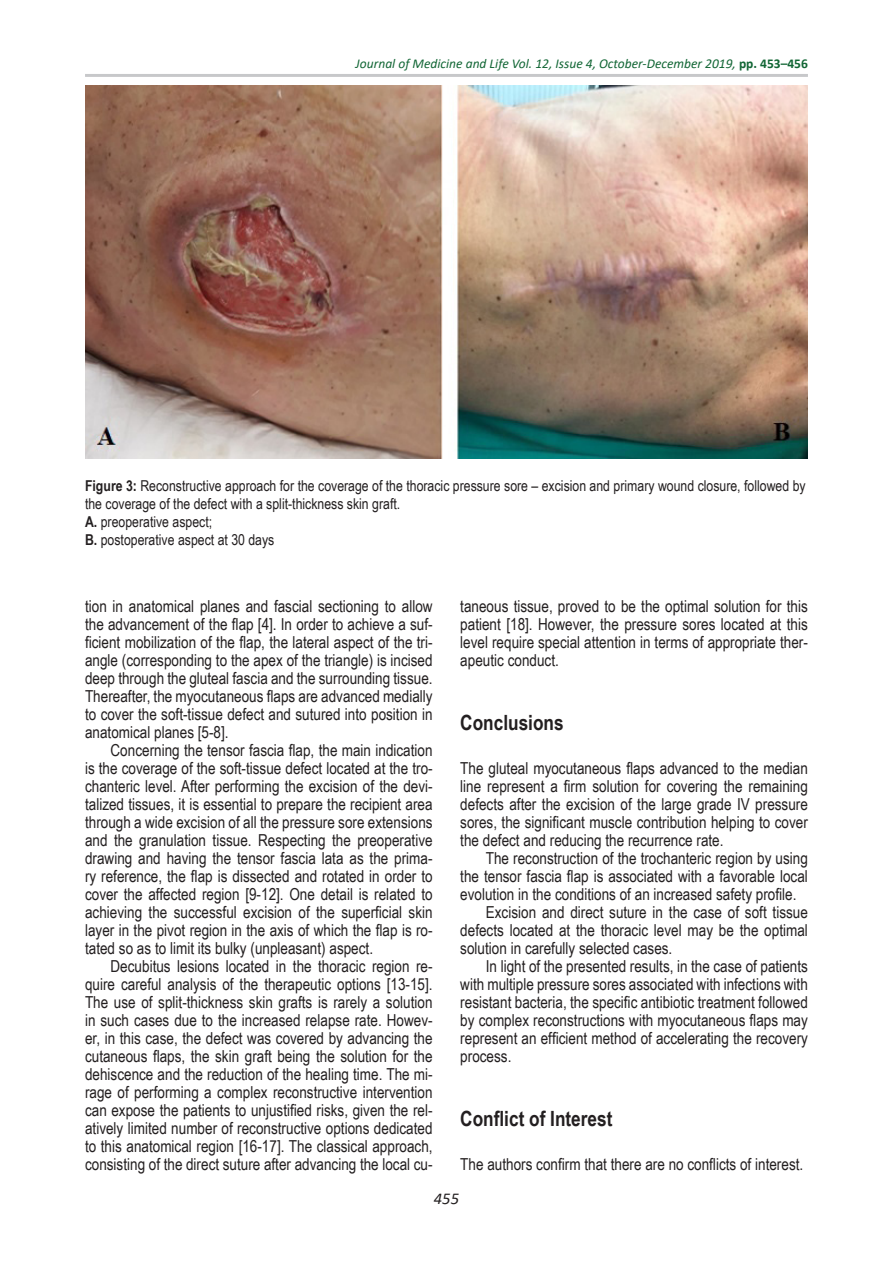
<style>
.page{position:relative;width:893px;height:1263px;background:#fff}
.page>*{position:absolute;margin:0;border:0;box-sizing:border-box;transform-origin:0 0}
.title_2{font:700 21px "Arial Narrow";color:#231f20}
.text{font:16.5px/18px "Arial Narrow";color:#231f20;text-align:justify}
.t1{font:italic 16.5px "Calibri";color:#231f20}
.figure_legend{font:15px/18px "Arial Narrow";color:#231f20}
.t2{font:italic 13.5px "Calibri";color:#126635}
.s1{font-weight:700;font-style:normal}
.s2{font-weight:700}
</style>
<div class="page">
<hr style="left:85px;top:74px;width:723px;height:3px;background:#c7c8ca">
<img style="left:85px;top:85px;width:723px;height:373px">
<p class="t2" style="left:356px;top:54px;width:454px">Journal of Medicine and Life Vol. 12, Issue 4, October-December 2019, <span class="s1">pp. 453–456</span></p>
<p class="figure_legend" style="left:85px;top:477px;width:722px"><span class="s2">Figure 3:</span> Reconstructive approach for the coverage of the thoracic pressure sore – excision and primary wound closure, followed by the coverage of the defect with a split-thickness skin graft.</p>
<p class="figure_legend" style="left:85px;top:513px;width:191px"><span class="s2">A.</span> preoperative aspect;<br><span class="s2">B.</span> postoperative aspect at 30 days</p>
<p class="text" style="left:85px;top:597px;width:349px">tion in anatomical planes and fascial sectioning to allow the advancement of the flap [4]. In order to achieve a suf&shy;ficient mobilization of the flap, the lateral aspect of the tri&shy;angle (corresponding to the apex of the triangle) is incised deep through the gluteal fascia and the surrounding tissue.<br>Thereafter, the myocutaneous flaps are advanced medially to cover the soft-tissue defect and sutured into position in anatomical planes [5-8].</p>
<p class="text" style="left:85px;top:741px;width:349px;text-indent:26px">Concerning the tensor fascia flap, the main indication is the coverage of the soft-tissue defect located at the tro&shy;chanteric level. After performing the excision of the devi&shy;talized tissues, it is essential to prepare the recipient area through a wide excision of all the pressure sore extensions and the granulation tissue. Respecting the preoperative drawing and having the tensor fascia lata as the prima&shy;ry reference, the flap is dissected and rotated in order to cover the affected region [9-12]. One detail is related to achieving the successful excision of the superficial skin layer in the pivot region in the axis of which the flap is ro&shy;tated so as to limit its bulky (unpleasant) aspect.</p>
<p class="text" style="left:85px;top:957px;width:349px;text-indent:26px">Decubitus lesions located in the thoracic region re&shy;quire careful analysis of the therapeutic options [13-15].<br>The use of split-thickness skin grafts is rarely a solution in such cases due to the increased relapse rate. Howev&shy;er, in this case, the defect was covered by advancing the cutaneous flaps, the skin graft being the solution for the dehiscence and the reduction of the healing time. The mi&shy;rage of performing a complex reconstructive intervention can expose the patients to unjustified risks, given the rel&shy;atively limited number of reconstructive options dedicated to this anatomical region [16-17]. The classical approach, consisting of the direct suture after advancing the local cu-</p>
<p class="text" style="left:460px;top:597px;width:349px">taneous tissue, proved to be the optimal solution for this patient [18]. However, the pressure sores located at this level require special attention in terms of appropriate ther&shy;apeutic conduct.</p>
<p class="title_2" style="left:460px;top:706px;width:105px">Conclusions</p>
<p class="text" style="left:460px;top:759px;width:349px">The gluteal myocutaneous flaps advanced to the median line represent a firm solution for covering the remaining defects after the excision of the large grade IV pressure sores, the significant muscle contribution helping to cover the defect and reducing the recurrence rate.</p>
<p class="text" style="left:460px;top:849px;width:349px;text-indent:26px">The reconstruction of the trochanteric region by using the tensor fascia flap is associated with a favorable local evolution in the conditions of an increased safety profile.</p>
<p class="text" style="left:460px;top:903px;width:349px;text-indent:26px">Excision and direct suture in the case of soft tissue defects located at the thoracic level may be the optimal solution in carefully selected cases.</p>
<p class="text" style="left:460px;top:957px;width:349px;text-indent:26px">In light of the presented results, in the case of patients with multiple pressure sores associated with infections with resistant bacteria, the specific antibiotic treatment followed by complex reconstructions with myocutaneous flaps may represent an efficient method of accelerating the recovery process.</p>
<p class="title_2" style="left:460px;top:1102px;width:154px">Conflict of Interest</p>
<p class="text" style="left:460px;top:1155px;width:344px">The authors confirm that there are no conflicts of interest.</p>
<p class="t1" style="left:434px;top:1187px;width:27px">455</p>
</div>
